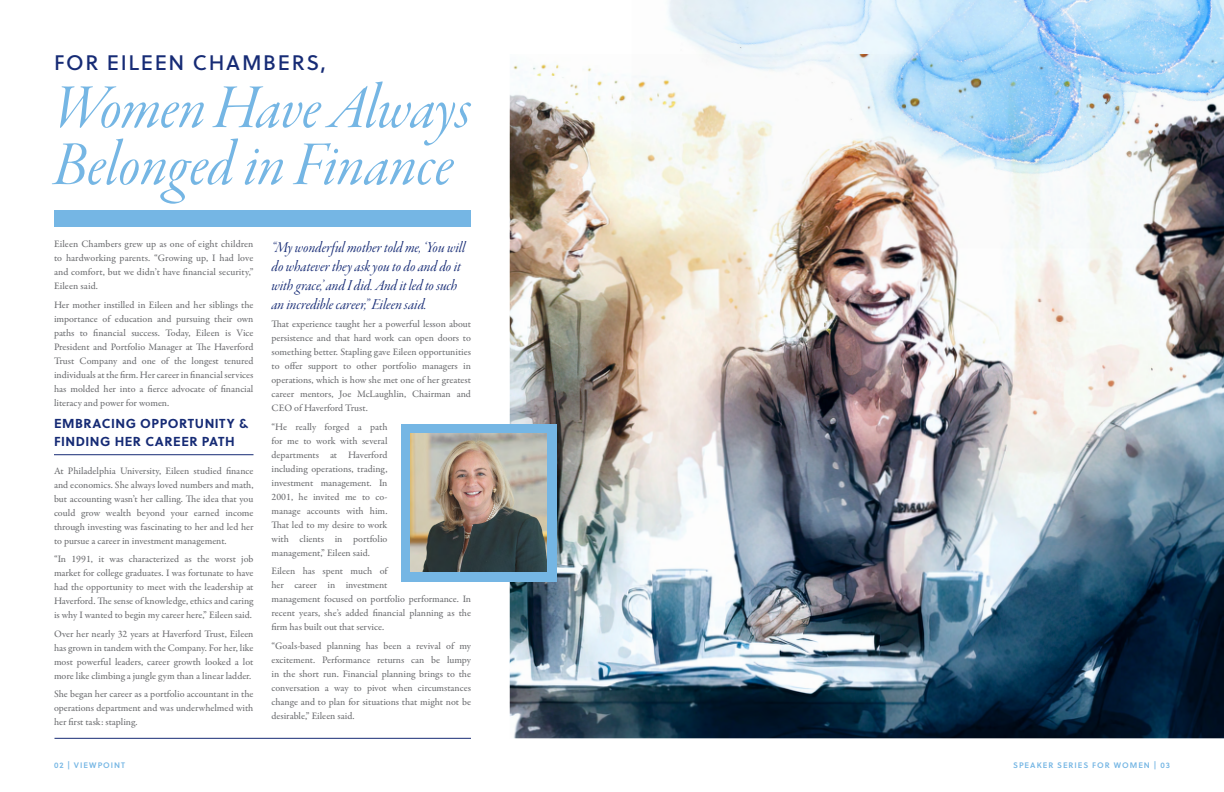
<style>
.page{position:relative;width:1224px;height:792px;background:#fff}
.page>*{position:absolute;margin:0;border:0;box-sizing:border-box;transform-origin:0 0}
.t1{font:66px/57px "Garamond Premr Pro It Disp";letter-spacing:-.005em;color:#75b6e4}
.t2{font:21px "Soleil Bk";letter-spacing:.08em;color:#162b75}
.t3{font:16px/19px "Garamond Premr Pro It Disp";color:#162b75}
.t4{font:700 13px/18px "Soleil";letter-spacing:.04em;color:#162b75}
.t5{font:500 10px/14px "Garamond Premr Pro";color:#6d6e71;text-align:justify}
.t6{font:8px "Soleil Sb";letter-spacing:.12em;color:#75b6e4}
</style>
<div class="page">
<img style="left:668px;top:0;width:556px;height:54px">
<img style="left:510px;top:54px;width:714px;height:684px">
<hr style="left:54px;top:738px;width:417px;height:1px;background:#162b75">
<div style="left:54px;top:210px;width:417px;height:17px;background:#75b6e4"></div>
<div style="left:401px;top:424px;width:155px;height:157px;background:#75b6e4"></div>
<img style="left:411px;top:433px;width:135px;height:139px">
<hr style="left:54px;top:454px;width:200px;height:1px;background:#162b75">
<h2 class="t2" style="left:54px;top:47px;width:274px">FOR EILEEN CHAMBERS,</h2>
<h1 class="t1" style="left:54px;top:83px;width:418px">Women Have Always<br>Belonged in Finance</h1>
<p class="t5" style="left:54px;top:237px;width:201px">Eileen Chambers grew up as one of eight children to hardworking parents. “Growing up, I had love and comfort, but we didn’t have financial security,” Eileen said.</p>
<p class="t5" style="left:54px;top:298px;width:201px">Her mother instilled in Eileen and her siblings the importance of education and pursuing their own paths to financial success. Today, Eileen is Vice President and Portfolio Manager at The Haverford Trust Company and one of the longest tenured individuals at the firm. Her career in financial services has molded her into a fierce advocate of financial literacy and power for women.</p>
<h3 class="t4" style="left:54px;top:414px;width:196px">EMBRACING OPPORTUNITY &amp;<br>FINDING HER CAREER PATH</h3>
<p class="t5" style="left:54px;top:464px;width:201px">At Philadelphia University, Eileen studied finance and economics. She always loved numbers and math, but accounting wasn’t her calling. The idea that you could grow wealth beyond your earned income through investing was fascinating to her and led her to pursue a career in investment management.</p>
<p class="t5" style="left:54px;top:552px;width:201px">“In 1991, it was characterized as the worst job market for college graduates. I was fortunate to have had the opportunity to meet with the leadership at Haverford. The sense of knowledge, ethics and caring is why I wanted to begin my career here,” Eileen said.</p>
<p class="t5" style="left:54px;top:627px;width:201px">Over her nearly 32 years at Haverford Trust, Eileen has grown in tandem with the Company. For her, like most powerful leaders, career growth looked a lot more like climbing a jungle gym than a linear ladder.</p>
<p class="t5" style="left:54px;top:687px;width:201px">She began her career as a portfolio accountant in the operations department and was underwhelmed with her first task: stapling.</p>
<h3 class="t3" style="left:272px;top:238px;width:195px">“My wonderful mother told me, ‘You will do whatever they ask you to do and do it with grace,’ and I did. And it led to such an incredible career,” Eileen said.</h3>
<p class="t5" style="left:272px;top:317px;width:201px">That experience taught her a powerful lesson about persistence and that hard work can open doors to something better. Stapling gave Eileen opportunities to offer support to other portfolio managers in operations, which is how she met one of her greatest career mentors, Joe McLaughlin, Chairman and CEO of Haverford Trust.</p>
<p class="t5" style="left:272px;top:420px;width:118px">“He really forged a path for me to work with several departments at Haverford including operations, trading, investment management. In 2001, he invited me to co&shy;manage accounts with him.<br>That led to my desire to work with clients in portfolio management,” Eileen said.</p>
<p class="t5" style="left:272px;top:564px;width:201px;text-align:left">Eileen has spent much of<br>her career in investment<br>management focused on portfolio performance. In recent years, she’s added financial planning as the firm has built out that service.</p>
<p class="t5" style="left:272px;top:639px;width:201px">“Goals-based planning has been a revival of my excitement. Performance returns can be lumpy in the short run. Financial planning brings to the conversation a way to pivot when circumstances change and to plan for situations that might not be desirable,” Eileen said.</p>
<p class="t6" style="left:54px;top:759px;width:73px">02 | VIEWPOINT</p>
<p class="t6" style="left:1013px;top:759px;width:158px">SPEAKER SERIES FOR WOMEN | 03</p>
</div>
